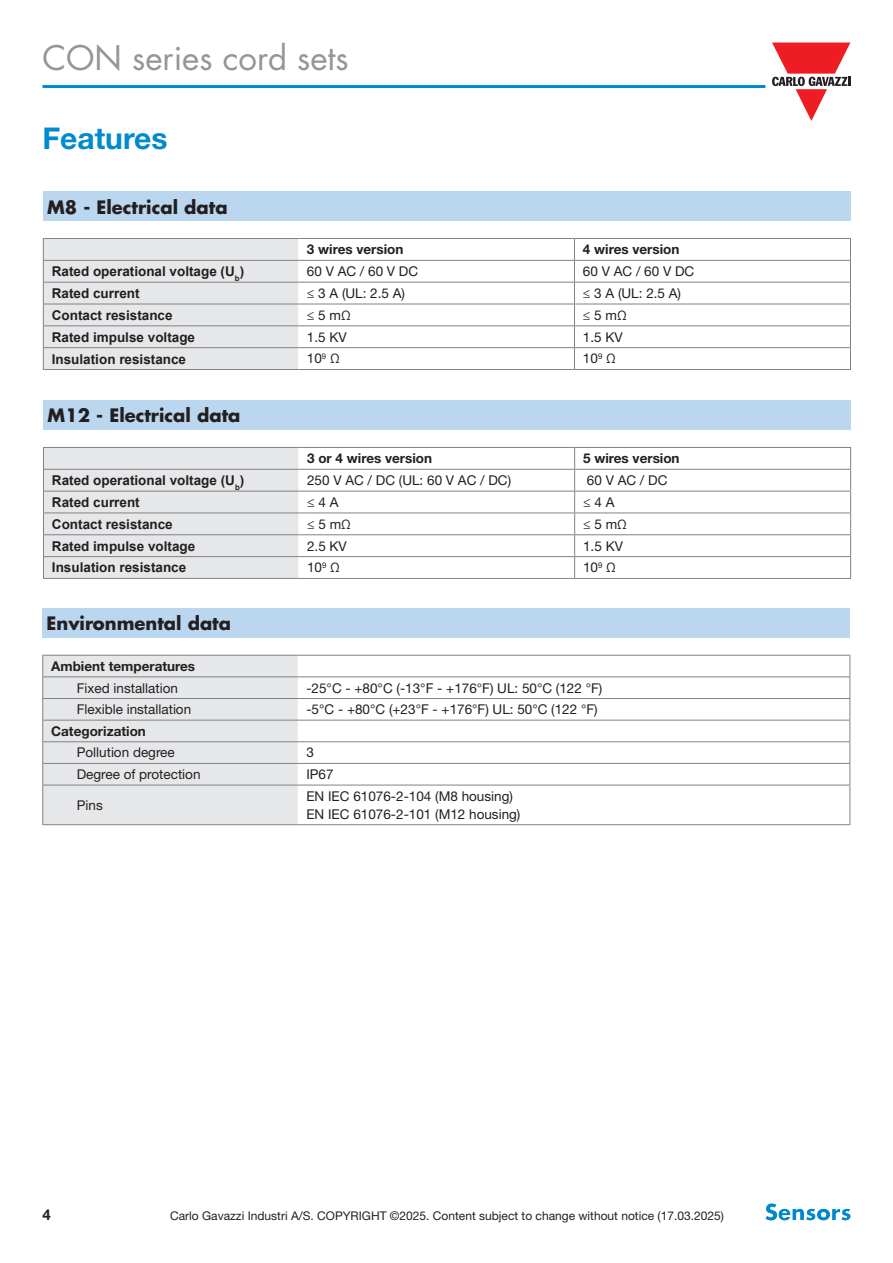
<style>
.page{position:relative;width:893px;height:1263px;background:#fff}
.page>*{position:absolute;margin:0;border:0;box-sizing:border-box;transform-origin:0 0}
.t1{font:33px "Futura Std";color:#939598}
.t2{font:700 30px "Helvetica Neue LT Std";color:#008acf}
.t3{font:700 18px "Futura Std";color:#231f20}
.t4{font:700 15px "Helvetica Neue LT Std";color:#231f20}
.t5{font:13.5px "Helvetica Neue LT Std";color:#231f20}
.t6{font:700 13.5px "Arial";color:#231f20}
.t7{font:700 13.5px "Helvetica Neue LT Std";color:#231f20}
.t8{font:12px "Helvetica Neue LT Std";color:#231f20}
</style>
<div class="page">
<img style="left:765px;top:1203px;width:85px;height:17px">
<svg style="left:772px;top:43px;width:78px;height:78px"></svg>
<hr style="left:43px;top:85px;width:722px;height:3px;background:#008acf">
<svg style="left:298px;top:259px;width:552px;height:90px"></svg>
<hr style="left:298px;top:260px;width:276px;height:1px;background:#808285">
<hr style="left:574px;top:260px;width:277px;height:1px;background:#808285">
<hr style="left:298px;top:282px;width:276px;height:1px;background:#808285">
<hr style="left:574px;top:282px;width:277px;height:1px;background:#808285">
<hr style="left:298px;top:304px;width:276px;height:1px;background:#808285">
<hr style="left:574px;top:304px;width:277px;height:1px;background:#808285">
<hr style="left:298px;top:325px;width:276px;height:1px;background:#808285">
<hr style="left:574px;top:325px;width:277px;height:1px;background:#808285">
<hr style="left:298px;top:347px;width:276px;height:1px;background:#808285">
<hr style="left:574px;top:347px;width:277px;height:1px;background:#808285">
<hr style="left:298px;top:369px;width:276px;height:1px;background:#808285">
<hr style="left:574px;top:369px;width:277px;height:1px;background:#808285">
<div style="left:43px;top:238px;width:255px;height:131px;background:#e6e7e9"></div>
<hr style="left:43px;top:260px;width:255px;height:1px;background:#808285">
<hr style="left:43px;top:304px;width:255px;height:1px;background:#808285">
<hr style="left:43px;top:325px;width:255px;height:1px;background:#808285">
<hr style="left:43px;top:347px;width:255px;height:1px;background:#808285">
<hr style="left:43px;top:369px;width:255px;height:1px;background:#808285">
<hr style="left:298px;top:238px;width:276px;height:1px;background:#808285">
<hr style="left:574px;top:238px;width:277px;height:1px;background:#808285">
<svg style="left:574px;top:239px;width:1px;height:130px"></svg>
<svg style="left:850px;top:239px;width:1px;height:130px"></svg>
<div style="left:43px;top:191px;width:808px;height:30px;background:#bbd6ef"></div>
<div style="left:43px;top:400px;width:808px;height:30px;background:#bbd6ef"></div>
<svg style="left:299px;top:448px;width:551px;height:130px"></svg>
<hr style="left:299px;top:469px;width:276px;height:1px;background:#808285">
<hr style="left:575px;top:469px;width:276px;height:1px;background:#808285">
<hr style="left:299px;top:491px;width:276px;height:1px;background:#808285">
<hr style="left:575px;top:491px;width:276px;height:1px;background:#808285">
<hr style="left:299px;top:513px;width:276px;height:1px;background:#808285">
<hr style="left:575px;top:513px;width:276px;height:1px;background:#808285">
<hr style="left:299px;top:534px;width:276px;height:1px;background:#808285">
<hr style="left:575px;top:534px;width:276px;height:1px;background:#808285">
<hr style="left:299px;top:556px;width:276px;height:1px;background:#808285">
<hr style="left:575px;top:556px;width:276px;height:1px;background:#808285">
<hr style="left:299px;top:578px;width:276px;height:1px;background:#808285">
<hr style="left:575px;top:578px;width:276px;height:1px;background:#808285">
<svg style="left:43px;top:447px;width:256px;height:131px;background:#e0e1e3"></svg>
<hr style="left:43px;top:469px;width:256px;height:1px;background:#808285">
<hr style="left:43px;top:513px;width:256px;height:1px;background:#808285">
<hr style="left:43px;top:534px;width:256px;height:1px;background:#808285">
<hr style="left:43px;top:556px;width:256px;height:1px;background:#808285">
<hr style="left:43px;top:578px;width:256px;height:1px;background:#808285">
<hr style="left:299px;top:447px;width:276px;height:1px;background:#808285">
<hr style="left:575px;top:447px;width:276px;height:1px;background:#808285">
<svg style="left:574px;top:448px;width:1px;height:130px"></svg>
<svg style="left:850px;top:448px;width:1px;height:130px"></svg>
<svg style="left:298px;top:677px;width:551px;height:108px"></svg>
<hr style="left:298px;top:785px;width:552px;height:1px;background:#808285">
<hr style="left:298px;top:824px;width:552px;height:1px;background:#808285">
<hr style="left:298px;top:676px;width:552px;height:1px;background:#808285">
<hr style="left:298px;top:698px;width:552px;height:1px;background:#808285">
<hr style="left:298px;top:720px;width:552px;height:1px;background:#808285">
<hr style="left:298px;top:741px;width:552px;height:1px;background:#808285">
<hr style="left:298px;top:763px;width:552px;height:1px;background:#808285">
<hr style="left:298px;top:655px;width:552px;height:1px;background:#808285">
<svg style="left:849px;top:656px;width:1px;height:129px"></svg>
<hr style="left:849px;top:785px;width:1px;height:39px;background:#808285">
<div style="left:42px;top:655px;width:256px;height:169px;background:#e6e7e9"></div>
<hr style="left:42px;top:785px;width:256px;height:1px;background:#808285">
<hr style="left:42px;top:785px;width:1px;height:39px;background:#808285">
<hr style="left:42px;top:824px;width:256px;height:1px;background:#808285">
<div style="left:42px;top:608px;width:808px;height:30px;background:#bbd6ef"></div>
<h1 class="t1" style="left:43px;top:37px;width:308px">CON series cord sets</h1>
<p class="t2" style="left:43px;top:120px;width:127px">Features</p>
<p class="t3" style="left:47px;top:195px;width:182px">M8 - Electrical data</p>
<p class="t7" style="left:307px;top:241px;width:98px">3 wires version</p>
<p class="t7" style="left:583px;top:241px;width:98px">4 wires version</p>
<p class="t6" style="left:52px;top:262px;width:194px">Rated operational voltage (U<sub>b</sub>)</p>
<p class="t5" style="left:307px;top:263px;width:113px">60 V AC / 60 V DC</p>
<p class="t5" style="left:583px;top:263px;width:113px">60 V AC / 60 V DC</p>
<p class="t6" style="left:52px;top:284px;width:89px">Rated current</p>
<p class="t5" style="left:307px;top:285px;width:100px">≤ 3 A (UL: 2.5 A)</p>
<p class="t5" style="left:583px;top:285px;width:100px">≤ 3 A (UL: 2.5 A)</p>
<p class="t6" style="left:52px;top:306px;width:122px">Contact resistance</p>
<p class="t5" style="left:307px;top:307px;width:45px">≤ 5 mΩ</p>
<p class="t5" style="left:583px;top:307px;width:45px">≤ 5 mΩ</p>
<p class="t6" style="left:52px;top:327px;width:145px">Rated impulse voltage</p>
<p class="t5" style="left:307px;top:329px;width:41px">1.5 KV</p>
<p class="t5" style="left:583px;top:329px;width:41px">1.5 KV</p>
<p class="t6" style="left:52px;top:349px;width:136px">Insulation resistance</p>
<p class="t5" style="left:307px;top:351px;width:34px">10<sup>9</sup> Ω</p>
<p class="t5" style="left:583px;top:351px;width:34px">10<sup>9</sup> Ω</p>
<p class="t3" style="left:48px;top:403px;width:194px">M12 - Electrical data</p>
<p class="t7" style="left:307px;top:450px;width:127px">3 or 4 wires version</p>
<p class="t7" style="left:583px;top:450px;width:98px">5 wires version</p>
<p class="t6" style="left:52px;top:471px;width:194px">Rated operational voltage (U<sub>b</sub>)</p>
<p class="t5" style="left:307px;top:472px;width:206px">250 V AC / DC (UL: 60 V AC / DC)</p>
<p class="t5" style="left:587px;top:472px;width:82px">60 V AC / DC</p>
<p class="t6" style="left:52px;top:493px;width:89px">Rated current</p>
<p class="t5" style="left:307px;top:494px;width:33px">≤ 4 A</p>
<p class="t5" style="left:583px;top:494px;width:33px">≤ 4 A</p>
<p class="t6" style="left:52px;top:514px;width:122px">Contact resistance</p>
<p class="t5" style="left:307px;top:516px;width:45px">≤ 5 mΩ</p>
<p class="t5" style="left:583px;top:516px;width:45px">≤ 5 mΩ</p>
<p class="t6" style="left:52px;top:536px;width:145px">Rated impulse voltage</p>
<p class="t5" style="left:307px;top:538px;width:41px">2.5 KV</p>
<p class="t5" style="left:583px;top:538px;width:41px">1.5 KV</p>
<p class="t6" style="left:52px;top:558px;width:136px">Insulation resistance</p>
<p class="t5" style="left:307px;top:559px;width:34px">10<sup>9</sup> Ω</p>
<p class="t5" style="left:583px;top:559px;width:34px">10<sup>9</sup> Ω</p>
<p class="t3" style="left:47px;top:612px;width:186px">Environmental data</p>
<p class="t7" style="left:51px;top:658px;width:145px">Ambient temperatures</p>
<p class="t5" style="left:77px;top:680px;width:103px">Fixed installation</p>
<p class="t5" style="left:306px;top:680px;width:297px">-25°C - +80°C (-13°F - +176°F) UL: 50°C (122 °F)</p>
<p class="t5" style="left:77px;top:701px;width:116px">Flexible installation</p>
<p class="t5" style="left:306px;top:701px;width:293px">-5°C - +80°C (+23°F - +176°F) UL: 50°C (122 °F)</p>
<p class="t7" style="left:51px;top:723px;width:96px">Categorization</p>
<p class="t5" style="left:77px;top:744px;width:100px">Pollution degree</p>
<p class="t5" style="left:306px;top:744px;width:9px">3</p>
<p class="t5" style="left:77px;top:766px;width:125px">Degree of protection</p>
<p class="t5" style="left:306px;top:766px;width:29px">IP67</p>
<p class="t5" style="left:77px;top:797px;width:28px">Pins</p>
<p class="t5" style="left:306px;top:788px;width:208px">EN IEC 61076-2-104 (M8 housing)</p>
<p class="t5" style="left:306px;top:806px;width:216px">EN IEC 61076-2-101 (M12 housing)</p>
<p class="t4" style="left:43px;top:1206px;width:10px">4</p>
<p class="t8" style="left:170px;top:1208px;width:555px">Carlo Gavazzi Industri A/S. COPYRIGHT ©2025. Content subject to change without notice (17.03.2025)</p>
</div>
